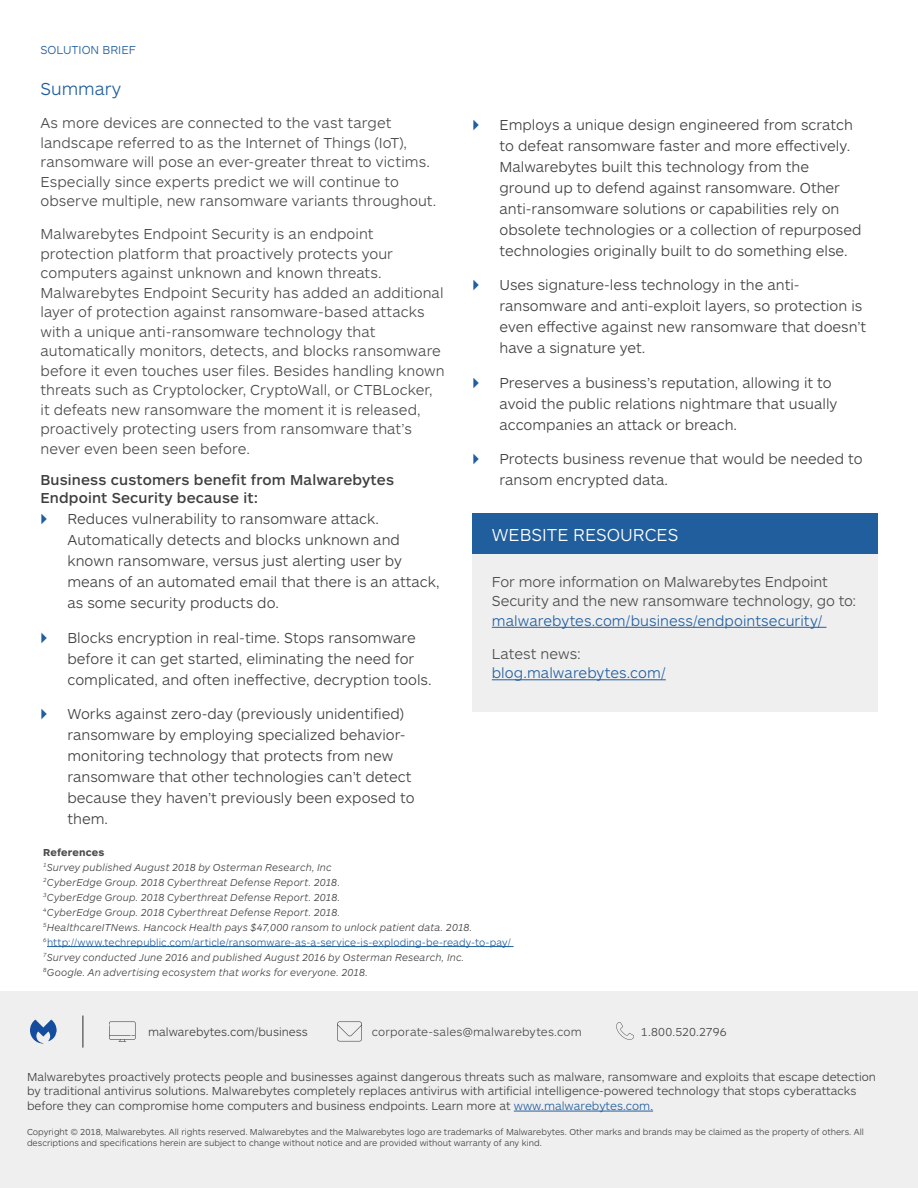
<style>
.page{position:relative;width:918px;height:1188px;background:#fff}
.page>*{position:absolute;margin:0;border:0;box-sizing:border-box;transform-origin:0 0}
.t1{font:300 18px "ARS Maquette Pro";color:#fff}
.t2{font:300 18px "ARS Maquette Pro";color:#215e9e}
.t3{font:300 15px/21px "ARS Maquette Pro";color:#3f3f3f}
.t4{font:300 15px/19.5px "ARS Maquette Pro";letter-spacing:.005em;color:#494c4b}
.t5{font:300 15px "ARS Maquette Pro";letter-spacing:.005em;color:#215e9e}
.t6{font:500 15px/18px "ARS Maquette Pro";letter-spacing:.01em;color:#3f3f3f}
.t7{font:300 12px/14.4px "ARS Maquette Pro";color:#3f3f3f}
.t8{font:300 12px "ARS Maquette Pro";letter-spacing:.015em;color:#494c4b}
.t9{font:300 12px "ARS Maquette Pro";color:#215e9e}
.t10{font:italic 300 10.5px/15px "ARS Maquette Pro";letter-spacing:.01em;color:#3f3f3f}
.t11{font:300 9px/10.8px "ARS Maquette Pro";color:#3f3f3f}
.s1{font-weight:700;font-style:normal;color:#494c4b}
.s2{font-style:normal;color:#215e9e}
.s3{color:#215e9e}
</style>
<div class="page">
<div style="left:472px;top:548px;width:406px;height:164px;background:#efeff0"></div>
<hr style="left:492px;top:627px;width:335px;height:1px;background:#215e9e">
<hr style="left:492px;top:679px;width:174px;height:1px;background:#215e9e">
<div style="left:472px;top:513px;width:406px;height:40px;background:#215e9e"></div>
<hr style="left:47px;top:946px;width:467px;height:1px;background:#215e9e">
<div style="left:0;top:992px;width:918px;height:196px;background:#efeff0"></div>
<svg style="left:30px;top:1020px;width:27px;height:24px"></svg>
<hr style="left:82px;top:1016px;width:2px;height:32px;background:#6d6c6c">
<svg style="left:109px;top:1021px;width:27px;height:21px"></svg>
<hr style="left:514px;top:1111px;width:139px;height:1px;background:#215e9e">
<svg style="left:337px;top:1021px;width:25px;height:20px"></svg>
<svg style="left:616px;top:1022px;width:18px;height:18px"></svg>
<p class="t9" style="left:40px;top:42px;width:97px">SOLUTION BRIEF</p>
<p class="t2" style="left:40px;top:78px;width:82px">Summary</p>
<p class="t4" style="left:40px;top:113px;width:397px">As more devices are connected to the vast target landscape referred to as the Internet of Things (IoT), ransomware will pose an ever-greater threat to victims.<br>Especially since experts predict we will continue to observe multiple, new ransomware variants throughout.</p>
<p class="t4" style="left:40px;top:224px;width:406px">Malwarebytes Endpoint Security is an endpoint protection platform that proactively protects your computers against unknown and known threats.<br>Malwarebytes Endpoint Security has added an additional layer of protection against ransomware-based attacks with a unique anti-ransomware technology that automatically monitors, detects, and blocks ransomware before it even touches user files. Besides handling known threats such as Cryptolocker, CryptoWall, or CTBLocker, it defeats new ransomware the moment it is released, proactively protecting users from ransomware that’s never even been seen before.</p>
<p class="t6" style="left:40px;top:470px;width:355px">Business customers benefit from Malwarebytes<br>Endpoint Security because it:</p>
<p class="t5" style="left:40px;top:510px;width:9px">▶</p>
<p class="t3" style="left:68px;top:508px;width:374px">Reduces vulnerability to ransomware attack.<br>Automatically detects and blocks unknown and known ransomware, versus just alerting user by means of an automated email that there is an attack, as some security products do.</p>
<p class="t5" style="left:40px;top:628px;width:9px">▶</p>
<p class="t3" style="left:68px;top:627px;width:366px">Blocks encryption in real-time. Stops ransomware before it can get started, eliminating the need for complicated, and often ineffective, decryption tools.</p>
<p class="t5" style="left:40px;top:705px;width:9px">▶</p>
<p class="t3" style="left:68px;top:703px;width:349px">Works against zero-day (previously unidentified) ransomware by employing specialized behavior&shy;monitoring technology that protects from new ransomware that other technologies can’t detect because they haven’t previously been exposed to them.</p>
<p class="t5" style="left:472px;top:115px;width:9px">▶</p>
<p class="t3" style="left:500px;top:114px;width:363px">Employs a unique design engineered from scratch to defeat ransomware faster and more effectively.<br>Malwarebytes built this technology from the ground up to defend against ransomware. Other anti-ransomware solutions or capabilities rely on obsolete technologies or a collection of repurposed technologies originally built to do something else.</p>
<p class="t5" style="left:472px;top:276px;width:9px">▶</p>
<p class="t3" style="left:500px;top:274px;width:368px">Uses signature-less technology in the anti&shy;ransomware and anti-exploit layers, so protection is even effective against new ransomware that doesn’t have a signature yet.</p>
<p class="t5" style="left:472px;top:373px;width:9px">▶</p>
<p class="t3" style="left:500px;top:372px;width:339px">Preserves a business’s reputation, allowing it to avoid the public relations nightmare that usually accompanies an attack or breach.</p>
<p class="t5" style="left:472px;top:450px;width:9px">▶</p>
<p class="t3" style="left:500px;top:448px;width:365px">Protects business revenue that would be needed to ransom encrypted data.</p>
<p class="t1" style="left:492px;top:523px;width:188px">WEBSITE RESOURCES</p>
<p class="t4" style="left:492px;top:571px;width:366px">For more information on Malwarebytes Endpoint<br>Security and the new ransomware technology, go to:</p>
<p class="t5" style="left:492px;top:611px;width:332px">malwarebytes.com/business/endpointsecurity/</p>
<p class="t4" style="left:492px;top:643px;width:91px">Latest news:</p>
<p class="t5" style="left:492px;top:664px;width:176px">blog.malwarebytes.com/</p>
<p class="t10" style="left:43px;top:844px;width:469px"><span class="s1">References<br></span><sup>1</sup>Survey published August 2018 by Osterman Research, Inc<br><sup>2</sup>CyberEdge Group. 2018 Cyberthreat Defense Report. 2018.<br><sup>3</sup>CyberEdge Group. 2018 Cyberthreat Defense Report. 2018.<br><sup>4</sup>CyberEdge Group. 2018 Cyberthreat Defense Report. 2018.<br><sup>5</sup>HealthcareITNews. Hancock Health pays $47,000 ransom to unlock patient data. 2018.<br><sup>6</sup><span class="s2">http://www.techrepublic.com/article/ransomware-as-a-service-is-exploding-be-ready-to-pay/ </span><sup>7</sup>Survey conducted June 2016 and published August 2016 by Osterman Research, Inc.<br><sup>8</sup>Google. An advertising ecosystem that works for everyone. 2018.</p>
<p class="t7" style="left:148px;top:1024px;width:161px">malwarebytes.com/business</p>
<p class="t7" style="left:27px;top:1069px;width:850px">Malwarebytes proactively protects people and businesses against dangerous threats such as malware, ransomware and exploits that escape detection by traditional antivirus solutions. Malwarebytes completely replaces antivirus with artificial intelligence-powered technology that stops cyberattacks before they can compromise home computers and business endpoints. Learn more at <span class="s3">www.malwarebytes.com.</span></p>
<p class="t11" style="left:27px;top:1126px;width:838px">Copyright © 2018, Malwarebytes. All rights reserved. Malwarebytes and the Malwarebytes logo are trademarks of Malwarebytes. Other marks and brands may be claimed as the property of others. All descriptions and specifications herein are subject to change without notice and are provided without warranty of any kind.</p>
<p class="t8" style="left:372px;top:1024px;width:212px">corporate-sales@malwarebytes.com</p>
<p class="t8" style="left:641px;top:1024px;width:87px">1.800.520.2796</p>
</div>
